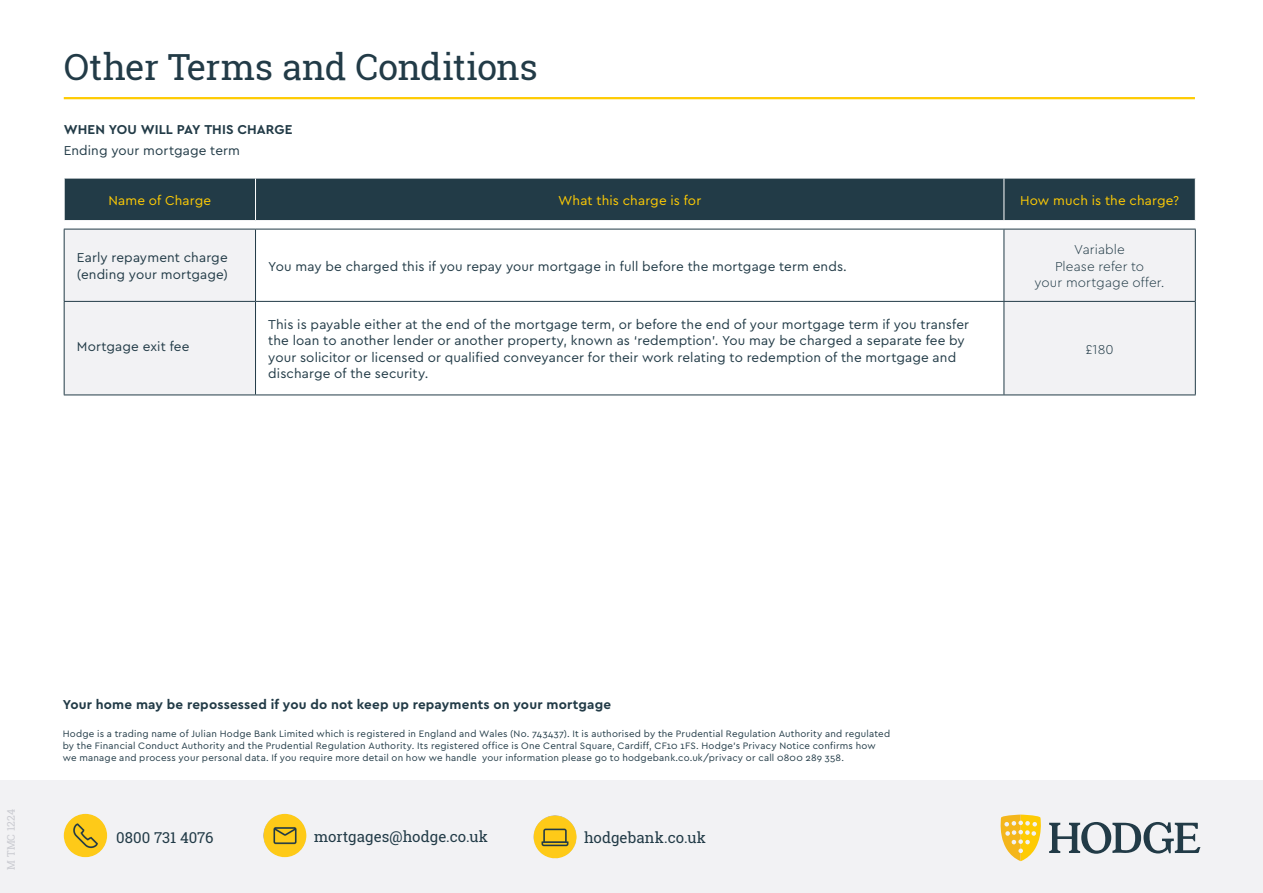
<style>
.page{position:relative;width:1263px;height:893px;background:#fff}
.page>*{position:absolute;margin:0;border:0;box-sizing:border-box;transform-origin:0 0}
.t1{font:36px "Roboto Slab";letter-spacing:-.015em;color:#223b47}
.t2{font:15px "Roboto Slab";color:#223b47}
.t3{font:13.5px/16.5px "Cera Basic";letter-spacing:.01em;color:#223b47}
.t4{font:700 13.5px "Cera Pro";letter-spacing:.015em;color:#223b47}
.t5{font:13.5px "Cera Basic";letter-spacing:.01em;color:#fecb04}
.t6{font:300 13.5px/16.5px "Cera Pro";letter-spacing:.01em;color:#223b47;text-align:center}
.t7{font:700 13.5px "Cera Basic";letter-spacing:.005em;color:#223b47}
.t8{font:10.5px "Roboto Slab";letter-spacing:.015em;color:#cacbd1}
.t9{font:9.75px/12px "Cera Basic";letter-spacing:.02em;color:#223b47}
</style>
<div class="page">
<div style="left:0;top:780px;width:1263px;height:113px;background:#f2f2f4"></div>
<hr style="left:64px;top:97px;width:1131px;height:2px;background:#fecb04">
<svg style="left:1049px;top:822px;width:151px;height:32px"></svg>
<svg style="left:1000px;top:815px;width:41px;height:46px"></svg>
<div style="left:65px;top:179px;width:1130px;height:41px;background:#223b47"></div>
<div style="left:65px;top:230px;width:1130px;height:165px;background:#f2f2f4"></div>
<svg style="left:256px;top:230px;width:747px;height:165px"></svg>
<hr style="left:64px;top:302px;width:1px;height:93px;background:#223b47">
<hr style="left:255px;top:302px;width:1px;height:93px;background:#223b47">
<hr style="left:1003px;top:302px;width:1px;height:93px;background:#223b47">
<hr style="left:1195px;top:302px;width:1px;height:93px;background:#223b47">
<hr style="left:64px;top:395px;width:191px;height:1px;background:#223b47">
<hr style="left:255px;top:395px;width:749px;height:1px;background:#223b47">
<hr style="left:1004px;top:395px;width:192px;height:1px;background:#223b47">
<hr style="left:255px;top:178px;width:1px;height:42px;background:#fff">
<hr style="left:1003px;top:178px;width:1px;height:42px;background:#fff">
<hr style="left:64px;top:229px;width:191px;height:1px;background:#223b47">
<hr style="left:64px;top:229px;width:1px;height:72px;background:#223b47">
<hr style="left:255px;top:229px;width:749px;height:1px;background:#223b47">
<hr style="left:255px;top:229px;width:1px;height:72px;background:#223b47">
<hr style="left:1004px;top:229px;width:192px;height:1px;background:#223b47">
<hr style="left:1003px;top:229px;width:1px;height:72px;background:#223b47">
<hr style="left:1195px;top:229px;width:1px;height:72px;background:#223b47">
<hr style="left:64px;top:301px;width:191px;height:1px;background:#223b47">
<hr style="left:255px;top:301px;width:749px;height:1px;background:#223b47">
<hr style="left:1004px;top:301px;width:192px;height:1px;background:#223b47">
<img style="left:533px;top:815px;width:44px;height:43px;border-radius:22px">
<img style="left:64px;top:814px;width:43px;height:43px;border-radius:21px">
<img style="left:263px;top:814px;width:43px;height:43px;border-radius:22px">
<h1 class="t1" style="left:64px;top:43px;width:476px">Other Terms and Conditions</h1>
<p class="t7" style="left:64px;top:122px;width:230px">WHEN YOU WILL PAY THIS CHARGE</p>
<p class="t3" style="left:64px;top:142px;width:178px">Ending your mortgage term</p>
<p class="t5" style="left:108px;top:192px;width:104px">Name of Charge</p>
<p class="t5" style="left:558px;top:192px;width:144px">What this charge is for</p>
<p class="t5" style="left:1020px;top:192px;width:161px">How much is the charge?</p>
<p class="t3" style="left:77px;top:250px;width:153px">Early repayment charge (ending your mortgage)</p>
<p class="t3" style="left:268px;top:258px;width:580px">You may be charged this if you repay your mortgage in full before the mortgage term ends.</p>
<p class="t3" style="left:77px;top:339px;width:114px">Mortgage exit fee</p>
<p class="t3" style="left:268px;top:316px;width:702px">This is payable either at the end of the mortgage term, or before the end of your mortgage term if you transfer the loan to another lender or another property, known as ‘redemption’. You may be charged a separate fee by your solicitor or licensed or qualified conveyancer for their work relating to redemption of the mortgage and discharge of the security.</p>
<p class="t6" style="left:1034px;top:241px;width:132px">Variable<br>Please refer to<br>your mortgage offer.</p>
<p class="t6" style="left:1085px;top:340px;width:30px">£180</p>
<p class="t8" style="left:4px;top:870px;width:63px;rotate:-90deg">M TMC 1224</p>
<p class="t4" style="left:63px;top:696px;width:550px">Your home may be repossessed if you do not keep up repayments on your mortgage</p>
<p class="t9" style="left:63px;top:728px;width:829px">Hodge is a trading name of Julian Hodge Bank Limited which is registered in England and Wales (No. 743437). It is authorised by the Prudential Regulation Authority and regulated by the Financial Conduct Authority and the Prudential Regulation Authority. Its registered office is One Central Square, Cardiff, CF10 1FS. Hodge’s Privacy Notice confirms how we manage and process your personal data. If you require more detail on how we handle your information please go to hodgebank.co.uk/privacy or call 0800 289 358.</p>
<p class="t2" style="left:116px;top:827px;width:99px">0800 731 4076</p>
<p class="t2" style="left:314px;top:826px;width:175px">mortgages@hodge.co.uk</p>
<p class="t2" style="left:584px;top:827px;width:123px">hodgebank.co.uk</p>
</div>
